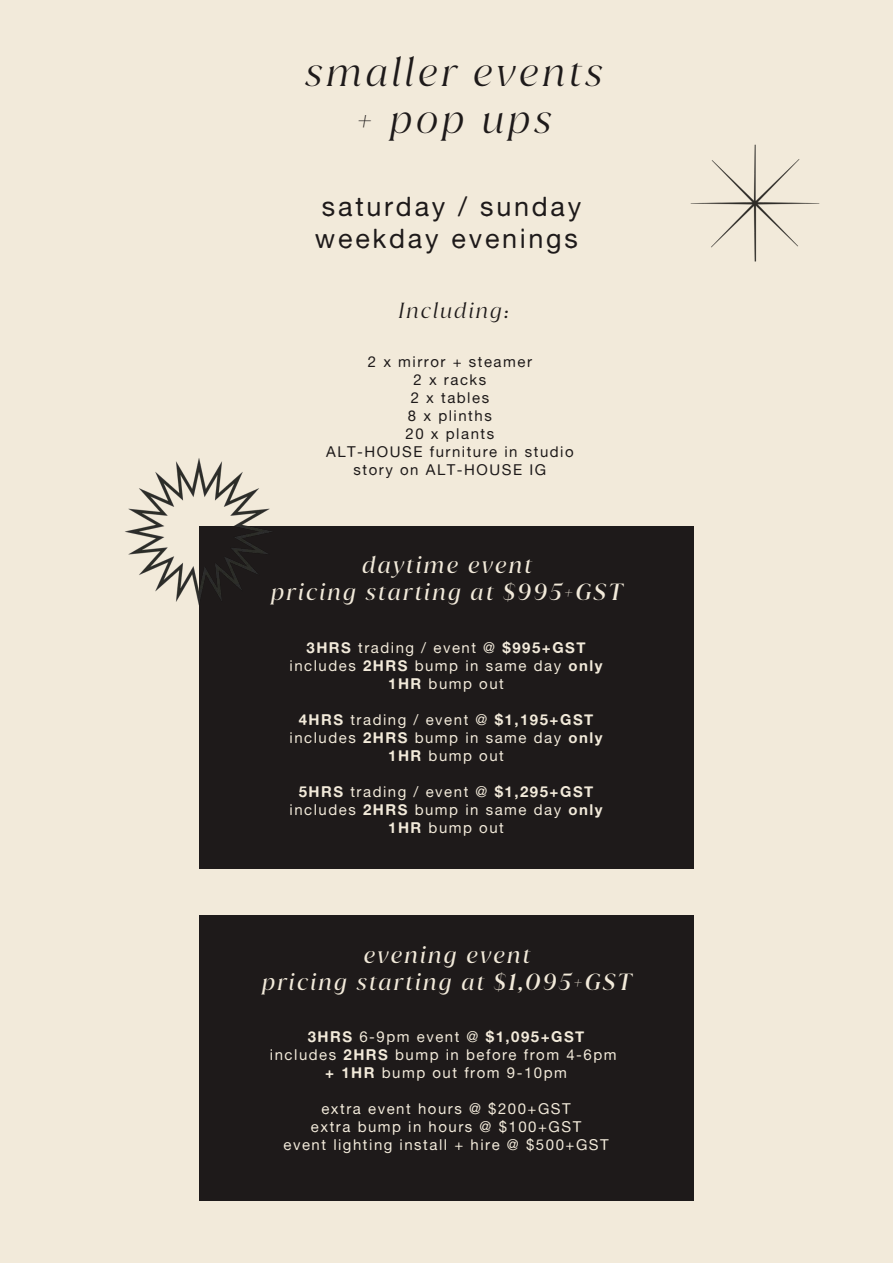
<style>
.page{position:relative;width:893px;height:1263px;background:#f2eada}
.page>*{position:absolute;margin:0;border:0;box-sizing:border-box;transform-origin:0 0}
.t1{font:italic 300 39px/46.8px "Juana";letter-spacing:.1em;color:#1e1a1a;text-align:center}
.t2{font:27px/32.4px "Alte Haas Grotesk";letter-spacing:.1em;color:#1e1a1a}
.t3{font:italic 22.5px/27px "Juana";letter-spacing:.1em;color:#f2eada;text-align:center}
.t4{font:italic 300 21px "Juana";letter-spacing:.1em;color:#1e1a1a}
.t5{font:15px/18px "Alte Haas Grotesk";letter-spacing:.1em;color:#f2eada;text-align:center}
.t6{font:15px/18px "Alte Haas Grotesk";letter-spacing:.1em;color:#1e1a1a;text-align:center}
.t7{font:15px "Alte Haas Grotesk Bold";letter-spacing:.1em;color:#f2eada}
.s1{font-weight:500}
.s2{font-family:"Alte Haas Grotesk Bold"}
.s3{font-family:"Alte Haas Grotesk"}
</style>
<div class="page">
<div style="left:199px;top:526px;width:495px;height:342px;background:#1e1a1a"></div>
<div style="left:199px;top:916px;width:495px;height:285px;background:#1e1a1a"></div>
<img style="left:690px;top:144px;width:130px;height:118px">
<img style="left:125px;top:458px;width:147px;height:147px">
<h1 class="t1" style="left:306px;top:48px;width:298px">smaller events + pop ups</h1>
<h2 class="t2" style="left:315px;top:190px;width:268px">saturday / sunday weekday evenings</h2>
<h3 class="t4" style="left:399px;top:297px;width:112px">Including:</h3>
<p class="t6" style="left:326px;top:353px;width:249px">2 x mirror + steamer<br>2 x racks<br>2 x tables<br>8 x plinths<br>20 x plants<br>ALT-HOUSE furniture in studio story on ALT-HOUSE IG</p>
<h3 class="t3" style="left:271px;top:551px;width:353px">daytime event<br>pricing starting at <span class="s1">$995+GST</span></h3>
<p class="t5" style="left:290px;top:638px;width:315px"><span class="s2">3HRS</span> trading / event @ <span class="s2">$995+GST </span>includes <span class="s2">2HRS</span> bump in same day <span class="s2">only<br>1HR</span> bump out</p>
<p class="t7" style="left:299px;top:710px;width:296px">4HRS <span class="s3">trading / event @</span> $1,195+GST</p>
<p class="t5" style="left:290px;top:728px;width:315px">includes <span class="s2">2HRS</span> bump in same day <span class="s2">only<br>1HR</span> bump out</p>
<p class="t7" style="left:299px;top:782px;width:296px">5HRS <span class="s3">trading / event @</span> $1,295+GST</p>
<p class="t5" style="left:290px;top:800px;width:315px">includes <span class="s2">2HRS</span> bump in same day <span class="s2">only<br>1HR</span> bump out</p>
<h3 class="t3" style="left:262px;top:941px;width:371px">evening event<br>pricing starting at <span class="s1">$1,095+GST</span></h3>
<p class="t7" style="left:308px;top:1028px;width:278px">3HRS <span class="s3">6-9pm event @</span> $1,095+GST</p>
<p class="t5" style="left:270px;top:1046px;width:348px">includes <span class="s2">2HRS</span> bump in before from 4-6pm <span class="s2">+ 1HR</span> bump out from 9-10pm</p>
<p class="t5" style="left:283px;top:1100px;width:327px">extra event hours @ $200+GST<br>extra bump in hours @ $100+GST<br>event lighting install + hire @ $500+GST</p>
</div>
